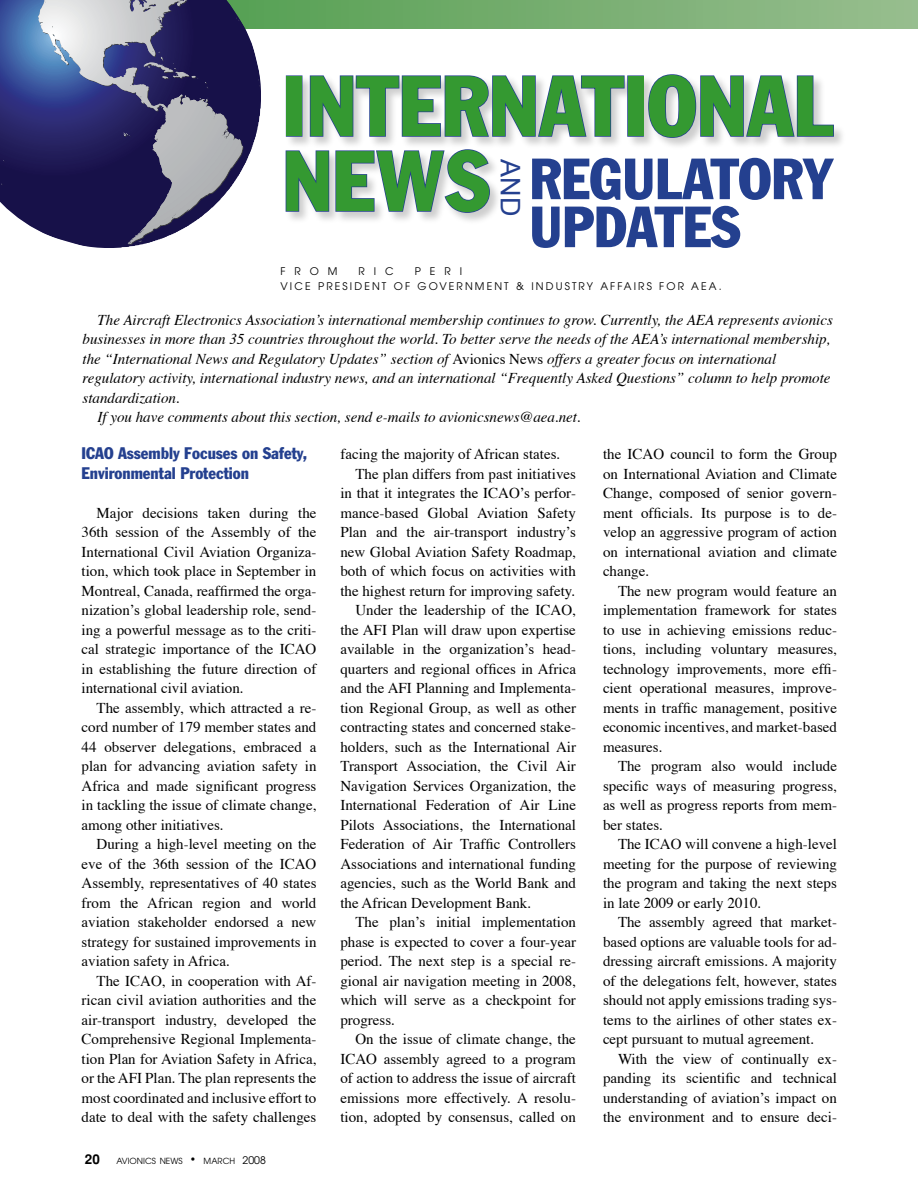
<style>
.page{position:relative;width:918px;height:1188px;background:#fff}
.page>*{position:absolute;margin:0;border:0;box-sizing:border-box;transform-origin:0 0}
.t1{font:condensed 84px/75px "Franklin Gothic";letter-spacing:.01em;color:#349931}
.t2{font:condensed 57px/48px "Franklin Gothic";color:#24408f}
.t3{font:27px "Arial";color:#24408f}
.t4{font:condensed 16.5px/19.5px "Franklin Gothic";color:#24408f}
.t5{font:15px/19.5px "Times";color:#000;text-align:justify}
.t6{font:italic 15px "Times";color:#000}
.t7{font:10.5px/15px "Avant Garde";letter-spacing:.2em;color:#000}
.t8{font:8.4px "Avant Garde";color:#000}
.s1{font-style:normal}
.s2{font-family:"Helvetica";font-weight:700;font-size:13.5px}
.s3{font-size:10.5px}
</style>
<div class="page">
<svg style="left:261px;top:0;width:657px;height:28px;background:#79af72"></svg>
<div style="left:284px;top:73px;width:564px;height:153px;background:#000;opacity:.2"></div>
<div style="left:286px;top:75px;width:16px;height:62px;border:2px solid #24408f"></div>
<svg style="left:309px;top:75px;width:316px;height:63px"></svg>
<div style="left:627px;top:75px;width:17px;height:62px;border:2px solid #24408f"></div>
<svg style="left:647px;top:74px;width:188px;height:65px"></svg>
<svg style="left:285px;top:149px;width:206px;height:65px"></svg>
<svg style="left:0;top:0;width:261px;height:248px"></svg>
<svg style="left:10px;top:0;width:234px;height:245px;background:#4f5281"></svg>
<svg style="left:205px;top:82px;width:3px;height:7px"></svg>
<svg style="left:144px;top:52px;width:55px;height:28px;background:#322e62"></svg>
<svg style="left:236px;top:17px;width:4px;height:5px"></svg>
<svg style="left:258px;top:79px;width:3px;height:9px"></svg>
<svg style="left:123px;top:95px;width:113px;height:153px;background:#7d7b94"></svg>
<h1 class="t1" style="left:282px;top:68px;width:553px">INTERNATIONAL<br>NEWS</h1>
<h2 class="t2" style="left:530px;top:155px;width:306px">REGULATORY<br>UPDATES</h2>
<h3 class="t3" style="left:525px;top:158px;width:59px;rotate:90deg">AND</h3>
<p class="t7" style="left:280px;top:264px;width:59px">FROM</p>
<p class="t7" style="left:359px;top:264px;width:37px">RIC</p>
<p class="t7" style="left:281px;top:264px;width:259px;text-indent:134px">PERI<br>VICE PRESIDENT OF GOVERNM ENT &amp; IND</p>
<p class="t7" style="left:556px;top:279px;width:63px">UST RY AFFA</p>
<p class="t7" style="left:634px;top:279px;width:89px">IRS FOR AE A.</p>
<p class="t6" style="left:98px;top:306px;width:737px">The Aircraft Electronics Association’s international membership continues to grow. Currently, the AEA represents avionics</p>
<p class="t6" style="left:82px;top:326px;width:750px">businesses in more than 35 countries throughout the world. To better serve the needs of the AEA’s international membership,</p>
<p class="t6" style="left:82px;top:345px;width:695px">the “International News and Regulatory Updates” section of <span class="s1">Avionics News</span> offers a greater focus on international</p>
<p class="t6" style="left:82px;top:365px;width:750px">regulatory activity, international industry news, and an international “Frequently Asked Questions” column to help promote</p>
<p class="t6" style="left:82px;top:384px;width:99px">standardization.</p>
<p class="t6" style="left:98px;top:404px;width:485px">If you have comments about this section, send e-mails to avionicsnews@aea.net.</p>
<p class="t4" style="left:82px;top:444px;width:227px">ICAO Assembly Focuses on Safety,<br>Environmental Protection</p>
<p class="t5" style="left:82px;top:502px;width:236px;text-indent:15px">Major decisions taken during the 36th session of the Assembly of the International Civil Aviation Organiza&shy;tion, which took place in September in Montreal, Canada, reaffirmed the orga&shy;nization’s global leadership role, send&shy;ing a powerful message as to the criti&shy;cal strategic importance of the ICAO in establishing the future direction of international civil aviation.</p>
<p class="t5" style="left:82px;top:697px;width:236px;text-indent:15px">The assembly, which attracted a re&shy;cord number of 179 member states and 44 observer delegations, embraced a plan for advancing aviation safety in Africa and made significant progress in tackling the issue of climate change, among other initiatives.</p>
<p class="t5" style="left:82px;top:833px;width:236px;text-indent:15px">During a high-level meeting on the eve of the 36th session of the ICAO Assembly, representatives of 40 states from the African region and world aviation stakeholder endorsed a new strategy for sustained improvements in aviation safety in Africa.</p>
<p class="t5" style="left:82px;top:970px;width:236px;text-indent:15px">The ICAO, in cooperation with Af&shy;rican civil aviation authorities and the air-transport industry, developed the Comprehensive Regional Implementa&shy;tion Plan for Aviation Safety in Africa, or the AFI Plan. The plan represents the most coordinated and inclusive effort to date to deal with the safety challenges</p>
<p class="t8" style="left:85px;top:1156px;width:182px"><span class="s2">20</span> AVIONICS NEWS <span class="s3">•</span> MARCH <span class="s3">2008</span></p>
<p class="t5" style="left:340px;top:443px;width:221px">facing the majority of African states.</p>
<p class="t5" style="left:355px;top:463px;width:222px">The plan differs from past initiatives</p>
<p class="t5" style="left:340px;top:482px;width:237px">in that it integrates the ICAO’s perfor-</p>
<p class="t5" style="left:340px;top:502px;width:237px">mance-based Global Aviation Safety</p>
<p class="t5" style="left:340px;top:521px;width:237px">Plan and the air-transport industry’s</p>
<p class="t5" style="left:340px;top:541px;width:237px">new Global Aviation Safety Roadmap,</p>
<p class="t5" style="left:340px;top:560px;width:237px">both of which focus on activities with</p>
<p class="t5" style="left:340px;top:580px;width:236px">the highest return for improving safety.</p>
<p class="t5" style="left:355px;top:599px;width:222px">Under the leadership of the ICAO,</p>
<p class="t5" style="left:340px;top:619px;width:237px">the AFI Plan will draw upon expertise</p>
<p class="t5" style="left:340px;top:638px;width:237px">available in the organization’s head-</p>
<p class="t5" style="left:340px;top:658px;width:237px">quarters and regional offices in Africa</p>
<p class="t5" style="left:340px;top:677px;width:237px">and the AFI Planning and Implementa-</p>
<p class="t5" style="left:340px;top:697px;width:237px">tion Regional Group, as well as other</p>
<p class="t5" style="left:340px;top:716px;width:237px">contracting states and concerned stake-</p>
<p class="t5" style="left:340px;top:736px;width:237px">holders, such as the International Air</p>
<p class="t5" style="left:340px;top:755px;width:237px">Transport Association, the Civil Air</p>
<p class="t5" style="left:340px;top:775px;width:237px">Navigation Services Organization, the</p>
<p class="t5" style="left:340px;top:794px;width:237px">International Federation of Air Line</p>
<p class="t5" style="left:340px;top:814px;width:237px">Pilots Associations, the International</p>
<p class="t5" style="left:340px;top:833px;width:237px">Federation of Air Traffic Controllers</p>
<p class="t5" style="left:340px;top:853px;width:237px">Associations and international funding</p>
<p class="t5" style="left:340px;top:872px;width:237px">agencies, such as the World Bank and</p>
<p class="t5" style="left:340px;top:892px;width:192px">the African Development Bank.</p>
<p class="t5" style="left:355px;top:911px;width:222px">The plan’s initial implementation</p>
<p class="t5" style="left:340px;top:931px;width:237px">phase is expected to cover a four-year</p>
<p class="t5" style="left:340px;top:950px;width:237px">period. The next step is a special re-</p>
<p class="t5" style="left:340px;top:970px;width:237px">gional air navigation meeting in 2008,</p>
<p class="t5" style="left:340px;top:989px;width:237px">which will serve as a checkpoint for</p>
<p class="t5" style="left:340px;top:1009px;width:56px">progress.</p>
<p class="t5" style="left:355px;top:1028px;width:222px">On the issue of climate change, the</p>
<p class="t5" style="left:340px;top:1048px;width:237px">ICAO assembly agreed to a program</p>
<p class="t5" style="left:340px;top:1067px;width:237px">of action to address the issue of aircraft</p>
<p class="t5" style="left:340px;top:1087px;width:237px">emissions more effectively. A resolu-</p>
<p class="t5" style="left:340px;top:1106px;width:237px">tion, adopted by consensus, called on</p>
<p class="t5" style="left:603px;top:443px;width:236px">the ICAO council to form the Group on International Aviation and Climate Change, composed of senior govern&shy;ment officials. Its purpose is to de&shy;velop an aggressive program of action on international aviation and climate change.</p>
<p class="t5" style="left:603px;top:580px;width:236px;text-indent:15px">The new program would feature an implementation framework for states to use in achieving emissions reduc&shy;tions, including voluntary measures, technology improvements, more effi&shy;cient operational measures, improve&shy;ments in traffic management, positive economic incentives, and market-based measures.</p>
<p class="t5" style="left:603px;top:755px;width:236px;text-indent:15px">The program also would include specific ways of measuring progress, as well as progress reports from mem&shy;ber states.</p>
<p class="t5" style="left:603px;top:833px;width:236px;text-indent:15px">The ICAO will convene a high-level meeting for the purpose of reviewing the program and taking the next steps in late 2009 or early 2010.</p>
<p class="t5" style="left:603px;top:911px;width:236px;text-indent:15px">The assembly agreed that market&shy;based options are valuable tools for ad&shy;dressing aircraft emissions. A majority of the delegations felt, however, states should not apply emissions trading sys&shy;tems to the airlines of other states ex&shy;cept pursuant to mutual agreement.</p>
<p class="t5" style="left:603px;top:1048px;width:235px;text-indent:15px">With the view of continually ex&shy;panding its scientific and technical understanding of aviation’s impact on the environment and to ensure deci-</p>
</div>
